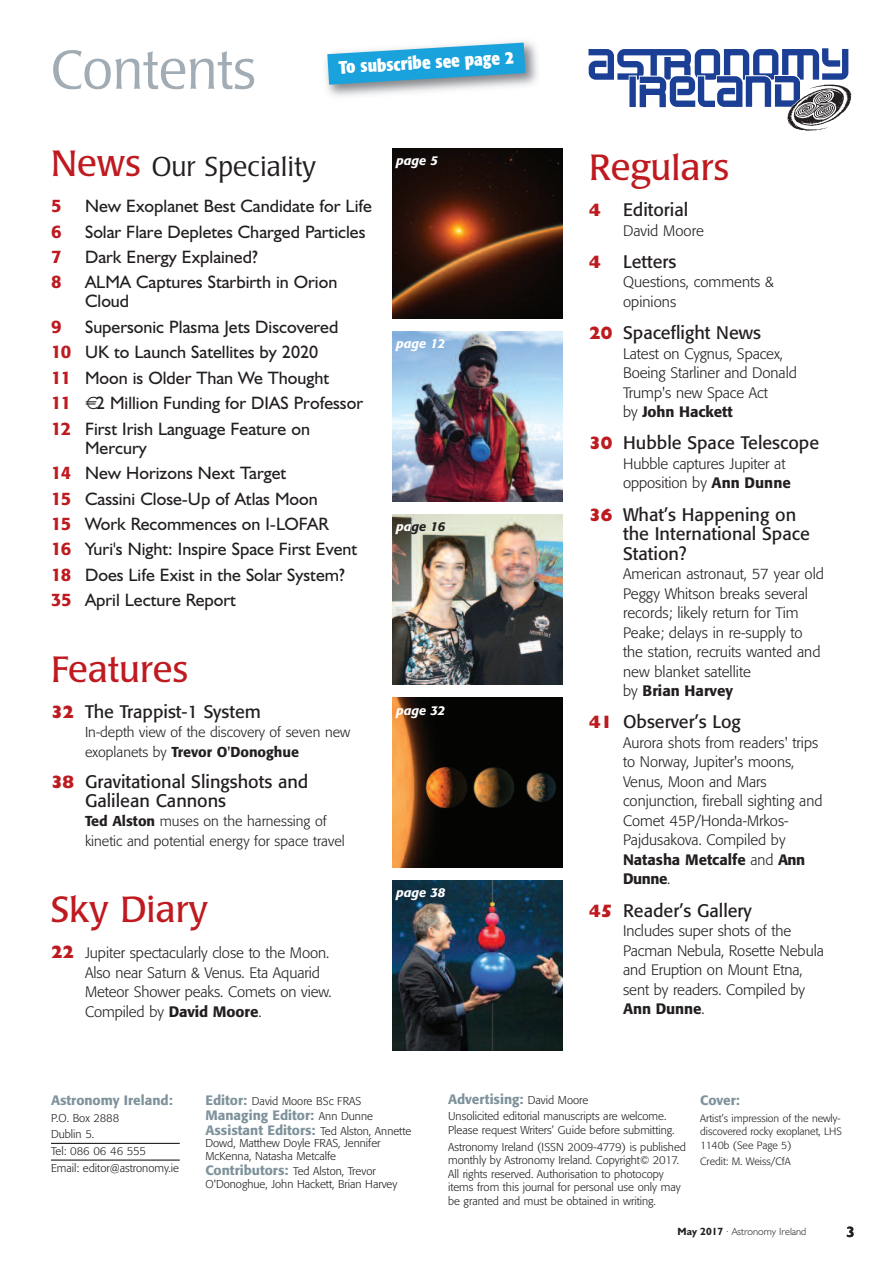
<style>
.page{position:relative;width:893px;height:1263px;background:#fff}
.page>*{position:absolute;margin:0;border:0;box-sizing:border-box;transform-origin:0 0}
.t1{font:300 54px "Poppl Laudatio";color:#a1acb4}
.t2{font:36px "Poppl Laudatio";color:#be1a1f}
.t3{font:300 27px "Poppl Laudatio";color:#231f20}
.t4{font:18px/25.5px "Humanist 521 BT";color:#231f20}
.t5{font:18px/19.5px "Formata";color:#231f20}
.t6{font:700 condensed 18px "Formata";color:#fff}
.t7{font:500 18px "Formata";color:#be1a1f}
.t8{font:300 15px/19.5px "Formata";color:#231f20}
.t9{font:700 15px "Humanist 521 BT";color:#231f20}
.t10{font:300 14.25px/19px "Formata";color:#231f20}
.t11{font:500 13.5px/14.9px "Formata";color:#7e929b}
.t12{font:italic 500 12.75px "Formata";color:#fff}
.t13{font:italic 500 12.75px "Formata";color:#231f20}
.t14{font:300 11.25px/13.5px "Formata";color:#231f20}
.t15{font:300 10.5px/13.5px "Formata";color:#231f20}
.t16{font:300 10.5px "Humanist 521 BT";color:#231f20}
.s1{font-weight:400;font-size:36px;color:#be1a1f}
.s2{font-family:"Formata";font-weight:500;color:#be1a1f}
.s3{font-family:"Humanist 521 BT";font-weight:800;color:#be1a1f}
.s4{font-weight:500}
.s5{font-family:"Humanist 521 BT";font-weight:800;font-size:18px;color:#be1a1f}
.s6{color:#fff}
.s7{font-weight:500;font-size:13.5px;color:#7e929b}
.s8{font-weight:300;font-size:11.25px;color:#231f20}
.s9{font-weight:700}
</style>
<div class="page">
<svg style="left:588px;top:48px;width:263px;height:83px"></svg>
<img style="left:392px;top:149px;width:170px;height:170px">
<img style="left:392px;top:332px;width:170px;height:170px">
<img style="left:392px;top:514px;width:170px;height:171px">
<img style="left:392px;top:697px;width:170px;height:170px">
<img style="left:392px;top:880px;width:170px;height:170px">
<img style="left:325px;top:41px;width:213px;height:56px">
<svg style="left:327px;top:43px;width:198px;height:42px"></svg>
<hr style="left:51px;top:1143px;width:129px;height:1px;background:#231f20">
<hr style="left:51px;top:1159px;width:129px;height:2px;background:#231f20">
<h1 class="t1" style="left:51px;top:49px;width:206px">Contents</h1>
<p class="t6" style="left:338px;top:60px;width:177px;rotate:-3deg">To subscribe see page 2</p>
<h3 class="t3" style="left:51px;top:156px;width:267px"><span class="s1">News</span> Our Speciality</h3>
<p class="t7" style="left:51px;top:198px;width:12px">5</p>
<p class="t4" style="left:85px;top:195px;width:288px">New Exoplanet Best Candidate for Life</p>
<p class="t7" style="left:51px;top:223px;width:12px">6</p>
<p class="t4" style="left:85px;top:221px;width:282px">Solar Flare Depletes Charged Particles</p>
<p class="t7" style="left:51px;top:249px;width:12px">7</p>
<p class="t4" style="left:85px;top:246px;width:174px">Dark Energy Explained?</p>
<p class="t7" style="left:51px;top:274px;width:12px">8</p>
<p class="t4" style="left:85px;top:275px;width:254px;line-height:19px">ALMA Captures Starbirth in Orion<br>Cloud</p>
<p class="t7" style="left:51px;top:319px;width:12px">9</p>
<p class="t4" style="left:51px;top:316px;width:289px;text-indent:34px">Supersonic Plasma Jets Discovered<br><span class="s2">10</span> UK to Launch Satellites by 2020<br><span class="s2">11</span> Moon is Older Than We Thought</p>
<p class="t7" style="left:51px;top:395px;width:22px">11</p>
<p class="t4" style="left:51px;top:392px;width:314px;text-indent:45px">2 Million Funding for DIAS Professor<br><span class="s2">12</span> First Irish Language Feature on</p>
<p class="t4" style="left:51px;top:437px;width:308px;text-indent:34px">Mercury<br><span class="s2">14</span> New Horizons Next Target<br><span class="s2">15</span> Cassini Close-Up of Atlas Moon<br><span class="s2">15</span> Work Recommences on I-LOFAR<br><span class="s2">16</span> Yuri's Night: Inspire Space First Event<br><span class="s2">18</span> Does Life Exist in the Solar System?<br><span class="s2">35</span> April Lecture Report</p>
<h2 class="t2" style="left:51px;top:656px;width:139px">Features</h2>
<p class="t5" style="left:51px;top:704px;width:211px"><span class="s3">32</span> The Trappist-1 System</p>
<p class="t10" style="left:85px;top:724px;width:267px">In-depth view of the discovery of seven new exoplanets by <span class="s4">Trevor O'Donoghue</span></p>
<p class="t5" style="left:85px;top:774px;width:225px;line-height:19px;text-indent:-34px"><span class="s3">38</span> Gravitational Slingshots and<br>Galilean Cannons</p>
<p class="t10" style="left:85px;top:813px;width:261px"><span class="s4">Ted Alston</span> muses on the harnessing of kinetic and potential energy for space travel</p>
<h2 class="t2" style="left:51px;top:895px;width:159px">Sky Diary</h2>
<p class="t8" style="left:85px;top:945px;width:248px;text-indent:-34px"><span class="s5">22</span> Jupiter spectacularly close to the Moon.<br>Also near Saturn &amp; Venus. Eta Aquarid Meteor Shower peaks. Comets on view.<br>Compiled by <span class="s4">David Moore</span>.</p>
<p class="t12" style="left:396px;top:155px;width:43px">page 5</p>
<p class="t12" style="left:396px;top:338px;width:51px">page 12</p>
<p class="t13" style="left:396px;top:521px;width:50px"><span class="s6">pa</span>ge 16</p>
<p class="t12" style="left:396px;top:705px;width:51px">page 32</p>
<p class="t12" style="left:396px;top:887px;width:51px">page 38</p>
<h2 class="t2" style="left:589px;top:153px;width:142px">Regulars</h2>
<p class="t5" style="left:589px;top:202px;width:101px"><span class="s3">4</span> Editorial</p>
<p class="t8" style="left:623px;top:222px;width:82px">David Moore</p>
<p class="t5" style="left:589px;top:253px;width:89px"><span class="s3">4</span> Letters</p>
<p class="t8" style="left:623px;top:273px;width:152px">Questions, comments &amp; opinions</p>
<p class="t5" style="left:589px;top:325px;width:173px"><span class="s3">20</span> Spaceflight News</p>
<p class="t8" style="left:623px;top:345px;width:175px">Latest on Cygnus, Spacex,<br>Boeing Starliner and Donald<br>Trump's new Space Act<br>by <span class="s4">John Hackett</span></p>
<p class="t5" style="left:589px;top:435px;width:232px"><span class="s3">30</span> Hubble Space Telescope</p>
<p class="t8" style="left:623px;top:455px;width:169px">Hubble captures Jupiter at opposition by <span class="s4">Ann Dunne</span></p>
<p class="t5" style="left:623px;top:506px;width:188px;text-indent:-34px"><span class="s3">36</span> What’s Happening on the International Space<br>Station?</p>
<p class="t8" style="left:623px;top:565px;width:202px">American astronaut, 57 year old<br>Peggy Whitson breaks several records; likely return for Tim<br>Peake; delays in re-supply to the station, recruits wanted and new blanket satellite<br>by <span class="s4">Brian Harvey</span></p>
<p class="t5" style="left:589px;top:714px;width:153px"><span class="s3">41</span> Observer’s Log</p>
<p class="t8" style="left:623px;top:734px;width:201px">Aurora shots from readers' trips to Norway, Jupiter's moons,<br>Venus, Moon and Mars conjunction, fireball sighting and<br>Comet 45P/Honda-Mrkos-<br>Pajdusakova. Compiled by<br><span class="s4">Natasha Metcalfe</span> and <span class="s4">Ann<br>Dunne</span>.</p>
<p class="t5" style="left:589px;top:902px;width:164px"><span class="s3">45</span> Reader’s Gallery</p>
<p class="t8" style="left:623px;top:922px;width:202px">Includes super shots of the<br>Pacman Nebula, Rosette Nebula and Eruption on Mount Etna, sent by readers. Compiled by<br><span class="s4">Ann Dunne</span>.</p>
<p class="t11" style="left:51px;top:1094px;width:123px">Astronomy Ireland:</p>
<p class="t14" style="left:51px;top:1110px;width:130px;line-height:16.6px">P.O. Box 2888<br>Dublin 5.<br>Tel: 086 06 46 555<br>Email: editor@astronomy.ie</p>
<p class="t14" style="left:205px;top:1095px;width:157px"><span class="s7">Editor:</span> David Moore BSc FRAS</p>
<p class="t11" style="left:205px;top:1109px;width:207px">Managing Editor: <span class="s8">Ann Dunne<br></span>Assistant Editors: <span class="s8">Ted Alston, Annette</span></p>
<p class="t14" style="left:205px;top:1138px;width:177px;line-height:12.8px">Dowd, Matthew Doyle FRAS, Jennifer<br>McKenna, Natasha Metcalfe</p>
<p class="t14" style="left:205px;top:1165px;width:193px;line-height:12.8px"><span class="s7">Contributors:</span> Ted Alston, Trevor<br>O'Donoghue, John Hackett, Brian Harvey</p>
<p class="t11" style="left:448px;top:1092px;width:142px">Advertising: <span class="s8">David Moore</span></p>
<p class="t14" style="left:448px;top:1110px;width:228px">Unsolicited editorial manuscripts are welcome.<br>Please request Writers’ Guide before submitting.</p>
<p class="t14" style="left:448px;top:1141px;width:239px">Astronomy Ireland (ISSN 2009-4779) is published monthly by Astronomy Ireland. Copyright© 2017.<br>All rights reserved. Authorisation to photocopy items from this journal for personal use only may be granted and must be obtained in writing.</p>
<p class="t11" style="left:700px;top:1094px;width:41px">Cover:</p>
<p class="t15" style="left:700px;top:1112px;width:143px">Artist’s impression of the newly&shy;discovered rocky exoplanet, LHS<br>1140b (See Page 5)</p>
<p class="t15" style="left:700px;top:1155px;width:92px">Credit: M. Weiss/CfA</p>
<p class="t16" style="left:677px;top:1228px;width:130px"><span class="s9">May 2017</span> · Astronomy Ireland</p>
<p class="t9" style="left:846px;top:1227px;width:10px">3</p>
</div>
